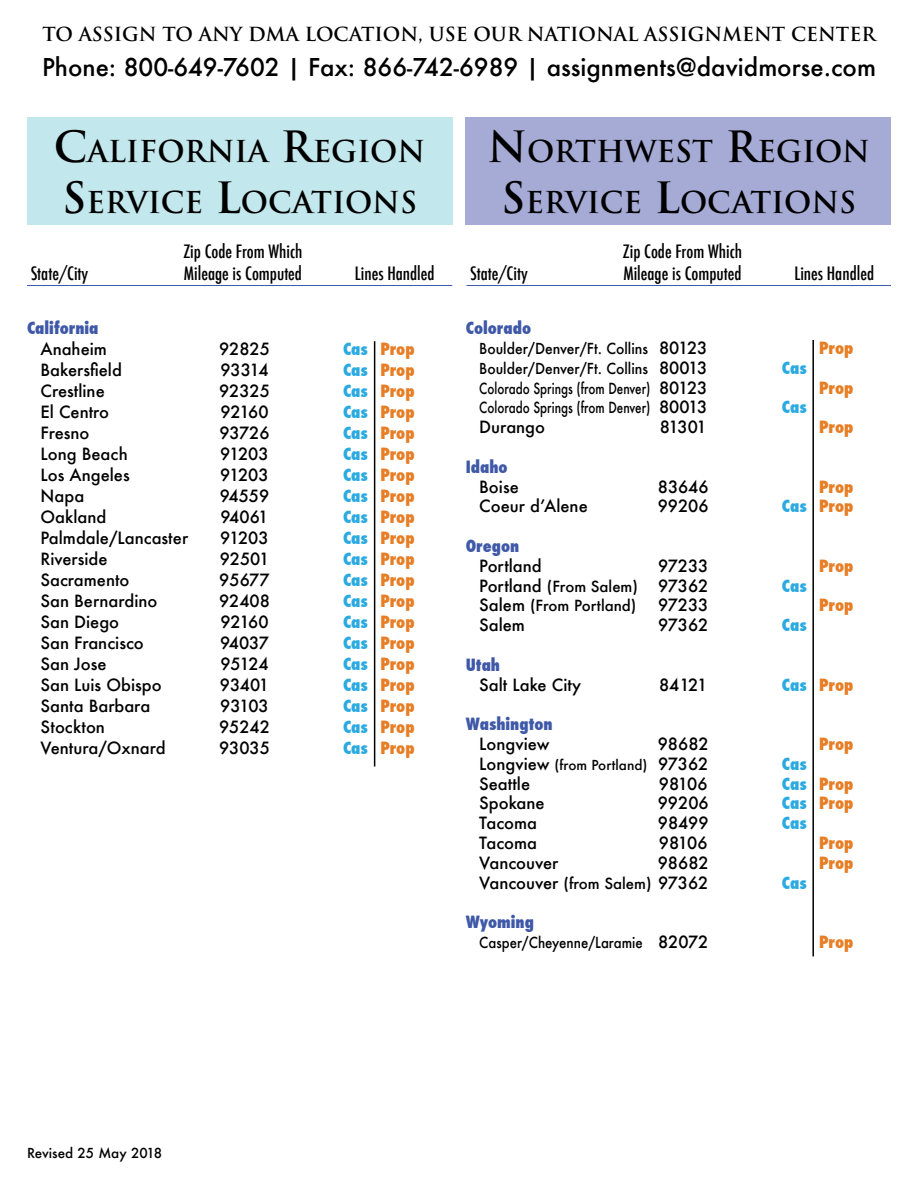
<style>
.page{position:relative;width:918px;height:1188px;background:#fff}
.page>*{position:absolute;margin:0;border:0;box-sizing:border-box;transform-origin:0 0}
.t1{font:700 29.4px/50.4px "Trajan";color:#000}
.t2{font:500 24px "Futura";color:#000}
.t3{font:700 18.9px "Trajan";color:#000}
.t4{font:500 condensed 18px "Futura";color:#000}
.t5{font:500 16.5px "Futura";color:#000}
.t6{font:800 condensed 16.5px "Futura";color:#e77e25}
.t7{font:800 condensed 16.5px "Futura";color:#3f59a8}
.t8{font:800 condensed 16.5px "Futura";color:#2baae1}
.t9{font:500 15px "Futura";color:#000;scale:.78 1}
.t10{font:500 15px "Futura";color:#000}
.t11{font:500 14.85px "Futura";color:#000;scale:.93 1}
.t12{font:500 14.85px "Futura";color:#000;scale:.89 1}
.t13{font:500 13.5px "Futura";color:#000}
.s1{font-size:42px}
.s2{color:#2baae1}
.s3{font-size:16.5px}
.s4{font-size:15px}
</style>
<div class="page">
<div style="left:27px;top:117px;width:425px;height:108px;background:#c2e7ec"></div>
<div style="left:466px;top:117px;width:425px;height:108px;background:#a6abd6"></div>
<hr style="left:27px;top:285px;width:425px;height:1px;background:#3f59a8">
<hr style="left:466px;top:285px;width:425px;height:1px;background:#3f59a8">
<hr style="left:374px;top:341px;width:1px;height:425px;background:#000">
<hr style="left:812px;top:340px;width:2px;height:616px;background:#000">
<p class="t3" style="left:42px;top:23px;width:835px">TO ASSIGN TO ANY DMA LOCATION, USE OUR NATIONAL ASSIGNMENT CENTER</p>
<h2 class="t2" style="left:42px;top:50px;width:836px">Phone: 800-649-7602 | Fax: 866-742-6989 | assignments@davidmorse.com</h2>
<h1 class="t1" style="left:54px;top:127px;width:373px"><span class="s1">C</span>ALIFORNIA <span class="s1">R</span>EGION<br><span class="s1">S</span> ERVICE <span class="s1">L</span>OCATIONS</h1>
<h1 class="t1" style="left:487px;top:127px;width:384px;text-align:center"><span class="s1">N</span>ORTHWEST <span class="s1">R</span>EGION<br><span class="s1">S</span> ERVICE <span class="s1">L</span>OCATIONS</h1>
<p class="t4" style="left:183px;top:240px;width:120px">Zip Code From Which</p>
<p class="t4" style="left:31px;top:262px;width:59px">State/City</p>
<p class="t4" style="left:184px;top:262px;width:120px">Mileage is Computed</p>
<p class="t4" style="left:355px;top:262px;width:81px">Lines Handled</p>
<p class="t4" style="left:623px;top:240px;width:120px">Zip Code From Which</p>
<p class="t4" style="left:470px;top:262px;width:59px">State/City</p>
<p class="t4" style="left:623px;top:262px;width:120px">Mileage is Computed</p>
<p class="t4" style="left:794px;top:262px;width:81px">Lines Handled</p>
<p class="t7" style="left:27px;top:317px;width:73px">California</p>
<p class="t5" style="left:40px;top:338px;width:68px">Anaheim</p>
<p class="t5" style="left:219px;top:338px;width:52px">92825</p>
<p class="t6" style="left:343px;top:338px;width:73px"><span class="s2">Cas</span> Prop</p>
<p class="t5" style="left:40px;top:359px;width:83px">Bakersfield</p>
<p class="t5" style="left:220px;top:359px;width:50px">93314</p>
<p class="t6" style="left:343px;top:359px;width:73px"><span class="s2">Cas</span> Prop</p>
<p class="t5" style="left:40px;top:380px;width:66px">Crestline</p>
<p class="t5" style="left:219px;top:380px;width:52px">92325</p>
<p class="t6" style="left:343px;top:380px;width:73px"><span class="s2">Cas</span> Prop</p>
<p class="t5" style="left:40px;top:401px;width:70px">El Centro</p>
<p class="t5" style="left:220px;top:401px;width:50px">92160</p>
<p class="t6" style="left:343px;top:401px;width:73px"><span class="s2">Cas</span> Prop</p>
<p class="t5" style="left:40px;top:422px;width:51px">Fresno</p>
<p class="t5" style="left:219px;top:422px;width:52px">93726</p>
<p class="t6" style="left:343px;top:422px;width:73px"><span class="s2">Cas</span> Prop</p>
<p class="t5" style="left:40px;top:443px;width:89px">Long Beach</p>
<p class="t5" style="left:220px;top:443px;width:50px">91203</p>
<p class="t6" style="left:343px;top:443px;width:73px"><span class="s2">Cas</span> Prop</p>
<p class="t5" style="left:40px;top:464px;width:91px">Los Angeles</p>
<p class="t5" style="left:220px;top:464px;width:50px">91203</p>
<p class="t6" style="left:343px;top:464px;width:73px"><span class="s2">Cas</span> Prop</p>
<p class="t5" style="left:40px;top:485px;width:45px">Napa</p>
<p class="t5" style="left:220px;top:485px;width:51px">94559</p>
<p class="t6" style="left:343px;top:485px;width:73px"><span class="s2">Cas</span> Prop</p>
<p class="t5" style="left:40px;top:506px;width:67px">Oakland</p>
<p class="t5" style="left:221px;top:506px;width:49px">94061</p>
<p class="t6" style="left:343px;top:506px;width:73px"><span class="s2">Cas</span> Prop</p>
<p class="t5" style="left:40px;top:527px;width:149px">Palmdale/Lancaster</p>
<p class="t5" style="left:220px;top:527px;width:50px">91203</p>
<p class="t6" style="left:343px;top:527px;width:73px"><span class="s2">Cas</span> Prop</p>
<p class="t5" style="left:40px;top:548px;width:69px">Riverside</p>
<p class="t5" style="left:220px;top:548px;width:51px">92501</p>
<p class="t6" style="left:343px;top:548px;width:73px"><span class="s2">Cas</span> Prop</p>
<p class="t5" style="left:40px;top:569px;width:91px">Sacramento</p>
<p class="t5" style="left:219px;top:569px;width:52px">95677</p>
<p class="t6" style="left:343px;top:569px;width:73px"><span class="s2">Cas</span> Prop</p>
<p class="t5" style="left:40px;top:590px;width:118px">San Bernardino</p>
<p class="t5" style="left:219px;top:590px;width:52px">92408</p>
<p class="t6" style="left:343px;top:590px;width:73px"><span class="s2">Cas</span> Prop</p>
<p class="t5" style="left:40px;top:611px;width:80px">San Diego</p>
<p class="t5" style="left:220px;top:611px;width:50px">92160</p>
<p class="t6" style="left:343px;top:611px;width:73px"><span class="s2">Cas</span> Prop</p>
<p class="t5" style="left:40px;top:632px;width:105px">San Francisco</p>
<p class="t5" style="left:220px;top:632px;width:50px">94037</p>
<p class="t6" style="left:343px;top:632px;width:73px"><span class="s2">Cas</span> Prop</p>
<p class="t5" style="left:40px;top:653px;width:68px">San Jose</p>
<p class="t5" style="left:220px;top:653px;width:50px">95124</p>
<p class="t6" style="left:343px;top:653px;width:73px"><span class="s2">Cas</span> Prop</p>
<p class="t5" style="left:40px;top:674px;width:123px">San Luis Obispo</p>
<p class="t5" style="left:220px;top:674px;width:51px">93401</p>
<p class="t6" style="left:343px;top:674px;width:73px"><span class="s2">Cas</span> Prop</p>
<p class="t5" style="left:40px;top:695px;width:111px">Santa Barbara</p>
<p class="t5" style="left:220px;top:695px;width:50px">93103</p>
<p class="t6" style="left:343px;top:695px;width:73px"><span class="s2">Cas</span> Prop</p>
<p class="t5" style="left:40px;top:716px;width:66px">Stockton</p>
<p class="t5" style="left:219px;top:716px;width:52px">95242</p>
<p class="t6" style="left:343px;top:716px;width:73px"><span class="s2">Cas</span> Prop</p>
<p class="t5" style="left:40px;top:737px;width:127px">Ventura/Oxnard</p>
<p class="t5" style="left:219px;top:737px;width:52px">93035</p>
<p class="t6" style="left:343px;top:737px;width:73px"><span class="s2">Cas</span> Prop</p>
<p class="t7" style="left:466px;top:317px;width:67px">Colorado</p>
<p class="t11" style="left:479px;top:338px;width:247px">Boulder/Denver/Ft. Collins <span class="s3">80123</span></p>
<p class="t6" style="left:819px;top:337px;width:36px">Prop</p>
<p class="t11" style="left:479px;top:358px;width:247px">Boulder/Denver/Ft. Collins <span class="s3">80013</span></p>
<p class="t8" style="left:782px;top:356px;width:26px">Cas</p>
<p class="t9" style="left:479px;top:378px;width:294px">Colorado Springs (from Denver) <span class="s3">80123</span></p>
<p class="t6" style="left:819px;top:376px;width:36px">Prop</p>
<p class="t9" style="left:479px;top:398px;width:294px">Colorado Springs (from Denver) <span class="s3">80013</span></p>
<p class="t8" style="left:782px;top:396px;width:26px">Cas</p>
<p class="t5" style="left:479px;top:416px;width:67px">Durango</p>
<p class="t5" style="left:660px;top:416px;width:49px">81301</p>
<p class="t6" style="left:819px;top:416px;width:36px">Prop</p>
<p class="t7" style="left:466px;top:455px;width:43px">Idaho</p>
<p class="t5" style="left:479px;top:475px;width:41px">Boise</p>
<p class="t5" style="left:658px;top:475px;width:52px">83646</p>
<p class="t6" style="left:819px;top:475px;width:36px">Prop</p>
<p class="t5" style="left:479px;top:495px;width:110px">Coeur d’Alene</p>
<p class="t5" style="left:658px;top:495px;width:52px">99206</p>
<p class="t6" style="left:782px;top:495px;width:73px"><span class="s2">Cas</span> Prop</p>
<p class="t7" style="left:466px;top:535px;width:55px">Oregon</p>
<p class="t5" style="left:479px;top:554px;width:64px">Portland</p>
<p class="t5" style="left:658px;top:554px;width:52px">97233</p>
<p class="t6" style="left:819px;top:554px;width:36px">Prop</p>
<p class="t5" style="left:479px;top:574px;width:231px">Portland <span class="s4">(From Salem)</span> 97362</p>
<p class="t8" style="left:782px;top:574px;width:26px">Cas</p>
<p class="t10" style="left:479px;top:596px;width:159px"><span class="s3">Salem</span> (From Portland)</p>
<p class="t5" style="left:658px;top:594px;width:52px">97233</p>
<p class="t6" style="left:819px;top:594px;width:36px">Prop</p>
<p class="t5" style="left:479px;top:614px;width:47px">Salem</p>
<p class="t5" style="left:658px;top:614px;width:52px">97362</p>
<p class="t8" style="left:782px;top:614px;width:26px">Cas</p>
<p class="t7" style="left:466px;top:653px;width:36px">Utah</p>
<p class="t5" style="left:479px;top:673px;width:103px">Salt Lake City</p>
<p class="t5" style="left:659px;top:673px;width:50px">84121</p>
<p class="t6" style="left:782px;top:673px;width:73px"><span class="s2">Cas</span> Prop</p>
<p class="t7" style="left:466px;top:713px;width:88px">Washington</p>
<p class="t5" style="left:479px;top:733px;width:72px">Longview</p>
<p class="t5" style="left:658px;top:733px;width:52px">98682</p>
<p class="t6" style="left:819px;top:733px;width:36px">Prop</p>
<p class="t13" style="left:479px;top:756px;width:231px"><span class="s3">Longview</span> (from Portland) <span class="s3">97362</span></p>
<p class="t8" style="left:782px;top:752px;width:26px">Cas</p>
<p class="t5" style="left:479px;top:772px;width:52px">Seattle</p>
<p class="t5" style="left:659px;top:772px;width:50px">98106</p>
<p class="t6" style="left:782px;top:772px;width:73px"><span class="s2">Cas</span> Prop</p>
<p class="t5" style="left:479px;top:792px;width:67px">Spokane</p>
<p class="t5" style="left:658px;top:792px;width:52px">99206</p>
<p class="t6" style="left:782px;top:792px;width:73px"><span class="s2">Cas</span> Prop</p>
<p class="t5" style="left:479px;top:812px;width:59px">Tacoma</p>
<p class="t5" style="left:658px;top:812px;width:52px">98499</p>
<p class="t8" style="left:782px;top:812px;width:26px">Cas</p>
<p class="t5" style="left:479px;top:832px;width:59px">Tacoma</p>
<p class="t5" style="left:659px;top:832px;width:50px">98106</p>
<p class="t6" style="left:819px;top:832px;width:36px">Prop</p>
<p class="t5" style="left:479px;top:851px;width:81px">Vancouver</p>
<p class="t5" style="left:658px;top:851px;width:52px">98682</p>
<p class="t6" style="left:819px;top:851px;width:36px">Prop</p>
<p class="t5" style="left:479px;top:871px;width:231px">Vancouver <span class="s4">(from Salem)</span> 97362</p>
<p class="t8" style="left:782px;top:871px;width:26px">Cas</p>
<p class="t7" style="left:466px;top:911px;width:70px">Wyoming</p>
<p class="t12" style="left:479px;top:932px;width:259px">Casper/Cheyenne/Laramie <span class="s3">82072</span></p>
<p class="t6" style="left:819px;top:931px;width:36px">Prop</p>
<p class="t13" style="left:27px;top:1143px;width:137px">Revised 25 May 2018</p>
</div>
